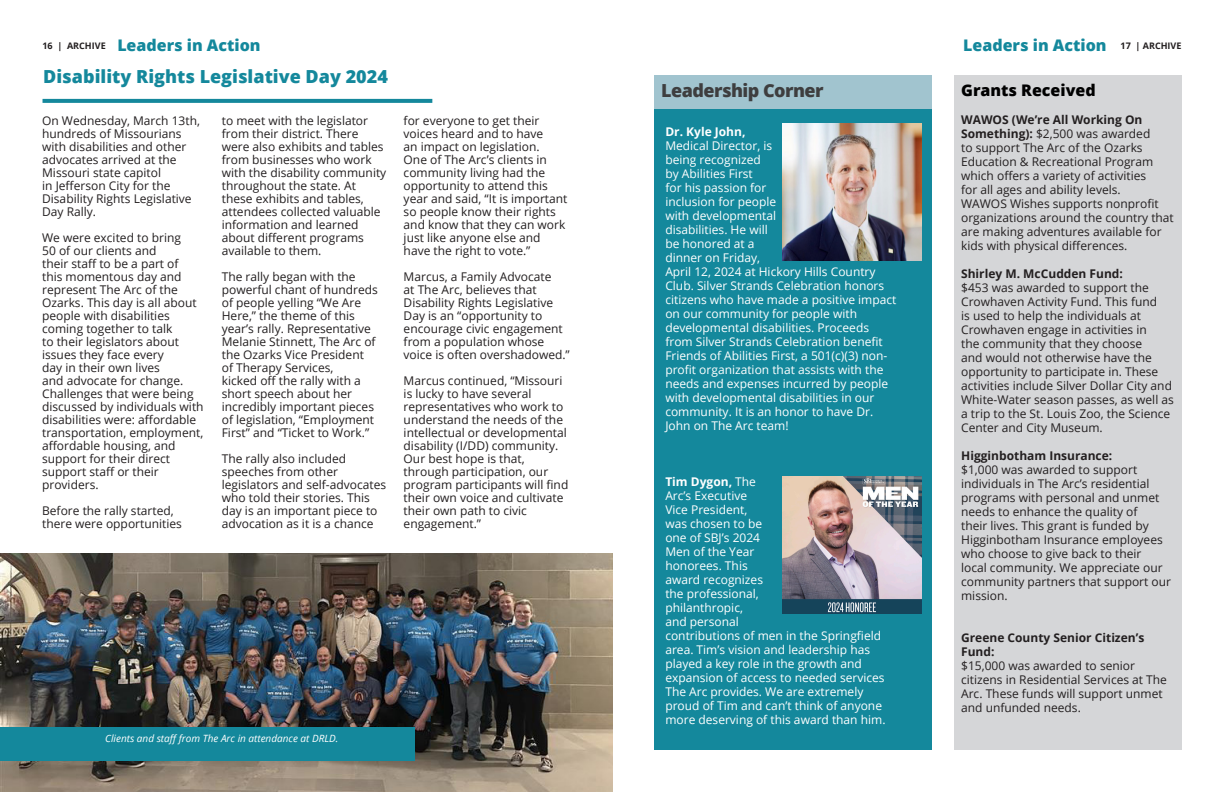
<style>
.page{position:relative;width:1224px;height:792px;background:#fff}
.page>*{position:absolute;margin:0;border:0;box-sizing:border-box;transform-origin:0 0}
.t1{font:800 18px "Open Sans";color:#14889c}
._36pt_bold{font:800 18px "Open Sans";letter-spacing:-.03em;color:#3e3e3f}
._36pt_bold-2{font:800 16px "Open Sans";color:#14889c}
.t2{font:800 16px "Open Sans";color:#000}
.t3{font:12px/13px "Open Sans";color:#231f20}
.t4{font:12px/14px "Open Sans";color:#fff}
.t5{font:700 12px/14px "Open Sans";color:#231f20}
.t6{font:italic 10px "Open Sans";color:#fff}
.t7{font:700 9px "Open Sans";color:#231f20}
.s1{font-weight:700}
</style>
<div class="page">
<svg style="left:43px;top:99px;width:389px;height:4px;background:#1a8b9e"></svg>
<div style="left:954px;top:75px;width:227px;height:674px;background:#d5d6d8"></div>
<img style="left:0;top:553px;width:612px;height:239px">
<div style="left:0;top:728px;width:415px;height:33px;background:#14889c"></div>
<div style="left:655px;top:108px;width:277px;height:641px;background:#14889c"></div>
<div style="left:655px;top:75px;width:277px;height:33px;background:#a1c4cf"></div>
<img style="left:782px;top:124px;width:139px;height:136px">
<img style="left:782px;top:477px;width:139px;height:137px">
<p class="_36pt_bold-2" style="left:117px;top:33px;width:145px">Leaders in Action</p>
<p class="_36pt_bold-2" style="left:963px;top:33px;width:145px">Leaders in Action</p>
<p class="t2" style="left:961px;top:78px;width:136px">Grants Received</p>
<p class="t3" style="left:961px;top:113px;width:214px;line-height:14px"><span class="s1">WAWOS (We’re All Working On Something):</span> $2,500 was awarded<br>to support The Arc of the Ozarks Education &amp; Recreational Program which offers a variety of activities<br>for all ages and ability levels.<br>WAWOS Wishes supports nonprofit organizations around the country that are making adventures available for kids with physical differences.</p>
<p class="t5" style="left:961px;top:267px;width:163px">Shirley M. McCudden Fund:</p>
<p class="t3" style="left:961px;top:281px;width:214px;line-height:14px">$453 was awarded to support the Crowhaven Activity Fund. This fund<br>is used to help the individuals at Crowhaven engage in activities in<br>the community that they choose<br>and would not otherwise have the opportunity to participate in. These activities include Silver Dollar City and White-Water season passes, as well as a trip to the St. Louis Zoo, the Science Center and City Museum.</p>
<p class="t5" style="left:961px;top:449px;width:153px">Higginbotham Insurance:</p>
<p class="t3" style="left:961px;top:463px;width:211px;line-height:14px">$1,000 was awarded to support individuals in The Arc’s residential programs with personal and unmet needs to enhance the quality of<br>their lives. This grant is funded by<br>Higginbotham Insurance employees who choose to give back to their<br>local community. We appreciate our community partners that support our mission.</p>
<p class="t5" style="left:961px;top:631px;width:185px">Greene County Senior Citizen’s<br>Fund:</p>
<p class="t3" style="left:961px;top:659px;width:207px;line-height:14px">$15,000 was awarded to senior citizens in Residential Services at The<br>Arc. These funds will support unmet and unfunded needs.</p>
<p class="t7" style="left:43px;top:40px;width:65px">16 | ARCHIVE</p>
<p class="t7" style="left:1121px;top:40px;width:62px">17 | ARCHIVE</p>
<p class="t1" style="left:43px;top:63px;width:346px">Disability Rights Legislative Day 2024</p>
<p class="_36pt_bold" style="left:661px;top:77px;width:164px">Leadership Corner</p>
<p class="t3" style="left:404px;top:114px;width:165px">for everyone to get their voices heard and to have<br>an impact on legislation.<br>One of The Arc’s clients in community living had the opportunity to attend this year and said, “It is important so people know their rights and know that they can work just like anyone else and have the right to vote.”</p>
<p class="t3" style="left:404px;top:270px;width:168px">Marcus, a Family Advocate<br>at The Arc, believes that<br>Disability Rights Legislative<br>Day is an “opportunity to encourage civic engagement from a population whose voice is often overshadowed.”</p>
<p class="t3" style="left:404px;top:374px;width:166px">Marcus continued, “Missouri is lucky to have several representatives who work to understand the needs of the intellectual or developmental disability (I/DD) community.<br>Our best hope is that, through participation, our program participants will find their own voice and cultivate their own path to civic engagement.”</p>
<p class="t3" style="left:42px;top:114px;width:159px">On Wednesday, March 13th, hundreds of Missourians with disabilities and other advocates arrived at the<br>Missouri state capitol<br>in Jefferson City for the<br>Disability Rights Legislative<br>Day Rally.</p>
<p class="t3" style="left:42px;top:231px;width:163px">We were excited to bring<br>50 of our clients and<br>their staff to be a part of<br>this momentous day and represent The Arc of the<br>Ozarks. This day is all about people with disabilities coming together to talk<br>to their legislators about issues they face every<br>day in their own lives<br>and advocate for change.<br>Challenges that were being discussed by individuals with disabilities were: affordable transportation, employment, affordable housing, and support for their direct support staff or their providers.</p>
<p class="t3" style="left:42px;top:504px;width:141px">Before the rally started, there were opportunities</p>
<p class="t3" style="left:222px;top:114px;width:166px">to meet with the legislator from their district. There were also exhibits and tables from businesses who work with the disability community throughout the state. At these exhibits and tables, attendees collected valuable information and learned about different programs available to them.</p>
<p class="t3" style="left:222px;top:270px;width:158px">The rally began with the powerful chant of hundreds of people yelling “We Are<br>Here,” the theme of this year’s rally. Representative<br>Melanie Stinnett, The Arc of the Ozarks Vice President of Therapy Services,<br>kicked off the rally with a short speech about her incredibly important pieces of legislation, “Employment<br>First” and “Ticket to Work.”</p>
<p class="t3" style="left:222px;top:452px;width:166px">The rally also included speeches from other legislators and self-advocates who told their stories. This day is an important piece to advocation as it is a chance</p>
<p class="t4" style="left:665px;top:125px;width:233px"><span class="s1">Dr. Kyle John,<br></span>Medical Director, is<br>being recognized<br>by Abilities First<br>for his passion for<br>inclusion for people<br>with developmental<br>disabilities. He will<br>be honored at a<br>dinner on Friday,<br>April 12, 2024 at Hickory Hills Country<br>Club. Silver Strands Celebration honors citizens who have made a positive impact on our community for people with developmental disabilities. Proceeds from Silver Strands Celebration benefit<br>Friends of Abilities First, a 501(c)(3) non&shy;profit organization that assists with the needs and expenses incurred by people with developmental disabilities in our community. It is an honor to have Dr.<br>John on The Arc team!</p>
<p class="t4" style="left:665px;top:474px;width:222px"><span class="s1">Tim Dygon,</span> The<br>Arc’s Executive<br>Vice President,<br>was chosen to be<br>one of SBJ’s 2024<br>Men of the Year<br>honorees. This<br>award recognizes<br>the professional,<br>philanthropic,<br>and personal<br>contributions of men in the Springfield area. Tim’s vision and leadership has played a key role in the growth and expansion of access to needed services<br>The Arc provides. We are extremely proud of Tim and can’t think of anyone more deserving of this award than him.</p>
<p class="t6" style="left:105px;top:731px;width:235px">Clients and staff from The Arc in attendance at DRLD.</p>
</div>
